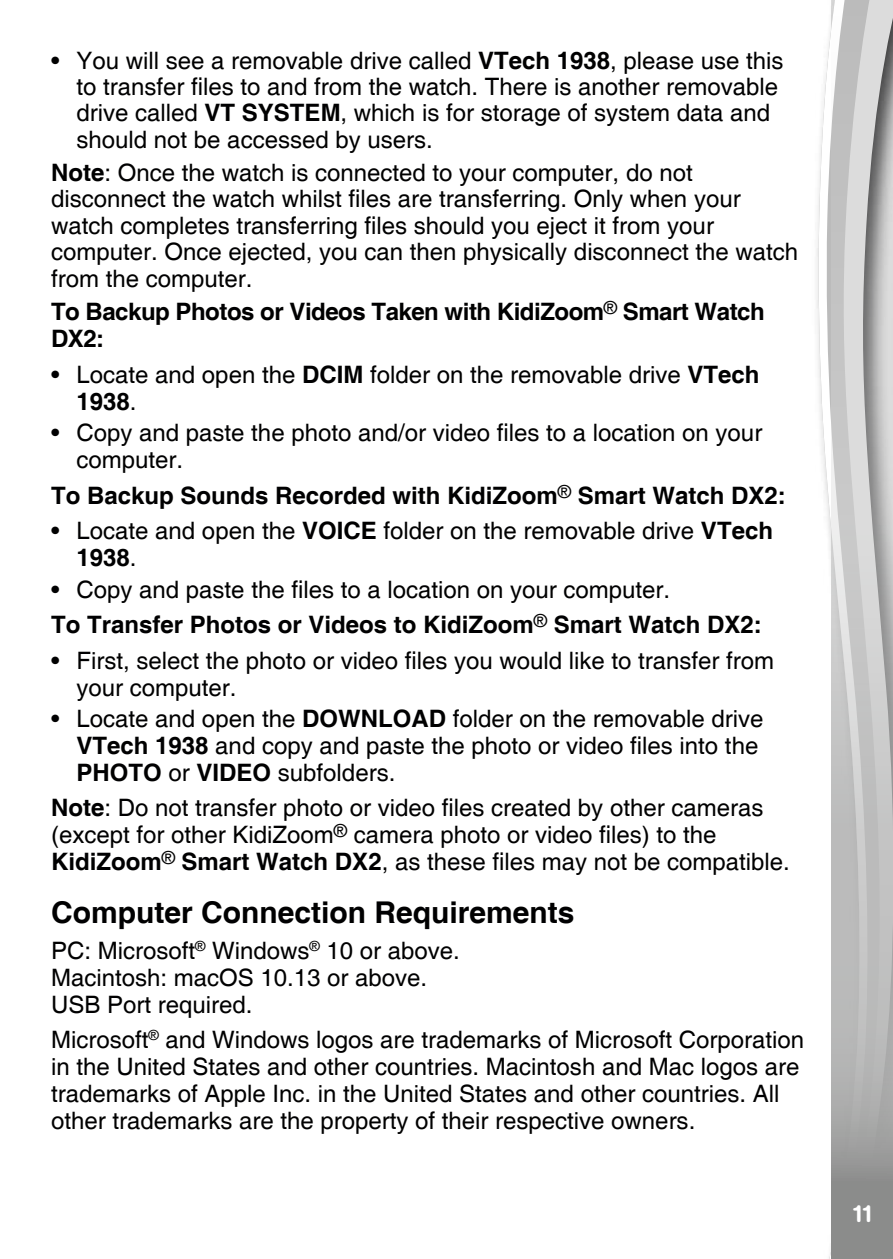
<style>
.page{position:relative;width:893px;height:1259px;background:#fff}
.page>*{position:absolute;margin:0;border:0;box-sizing:border-box;transform-origin:0 0}
.t1{font:700 30px "Helvetica";color:#000001}
.t2{font:24px/27px "Helvetica";color:#000001}
.t3{font:700 24px/35.4px "Helvetica";color:#000001}
.t4{font:700 24px/27px "Helvetica";letter-spacing:-.02em;color:#000001}
.t5{font:500 24px "AG Book Rounded";color:#fff}
.s1{font-weight:700}
.s2{font-weight:400}
</style>
<div class="page">
<svg style="left:818px;top:0;width:14px;height:1259px"></svg>
<svg style="left:832px;top:0;width:61px;height:1259px;background:#bcbcbc"></svg>
<p class="t2" style="left:77px;top:48px;width:709px;text-indent:-26px">• You will see a removable drive called <span class="s1">VTech 1938</span>, please use this to transfer files to and from the watch. There is another removable drive called <span class="s1">VT SYSTEM</span>, which is for storage of system data and should not be accessed by users.</p>
<p class="t2" style="left:51px;top:160px;width:749px"><span class="s1">Note</span>: Once the watch is connected to your computer, do not disconnect the watch whilst files are transferring. Only when your watch completes transferring files should you eject it from your computer. Once ejected, you can then physically disconnect the watch from the computer.</p>
<p class="t4" style="left:51px;top:300px;width:715px">To Backup Photos or Videos Taken with KidiZoom<sup>®</sup> Smart Watch<br>DX2:</p>
<p class="t2" style="left:77px;top:362px;width:685px;text-indent:-26px">• Locate and open the <span class="s1">DCIM</span> folder on the removable drive <span class="s1">VTech<br>1938</span>.</p>
<p class="t2" style="left:77px;top:420px;width:687px;text-indent:-26px">• Copy and paste the photo and/or video files to a location on your computer.</p>
<p class="t3" style="left:51px;top:479px;width:736px">To Backup Sounds Recorded with KidiZoom<sup>®</sup> Smart Watch DX2:</p>
<p class="t2" style="left:77px;top:518px;width:698px;text-indent:-26px">• Locate and open the <span class="s1">VOICE</span> folder on the removable drive <span class="s1">VTech<br>1938</span>.</p>
<p class="t3" style="left:51px;top:572px;width:712px"><span class="s2">• Copy and paste the files to a location on your computer.<br></span>To Transfer Photos or Videos to KidiZoom<sup>®</sup> Smart Watch DX2:</p>
<p class="t2" style="left:77px;top:647px;width:699px;text-indent:-26px">• First, select the photo or video files you would like to transfer from your computer.</p>
<p class="t2" style="left:77px;top:706px;width:688px;text-indent:-26px">• Locate and open the <span class="s1">DOWNLOAD</span> folder on the removable drive<br><span class="s1">VTech 1938</span> and copy and paste the photo or video files into the<br><span class="s1">PHOTO</span> or <span class="s1">VIDEO</span> subfolders.</p>
<p class="t2" style="left:51px;top:795px;width:740px"><span class="s1">Note</span>: Do not transfer photo or video files created by other cameras (except for other KidiZoom<sup>®</sup> camera photo or video files) to the<br><span class="s1">KidiZoom</span><sup>®</sup> <span class="s1">Smart Watch DX2</span>, as these files may not be compatible.</p>
<p class="t1" style="left:51px;top:894px;width:525px">Computer Connection Requirements</p>
<p class="t2" style="left:51px;top:938px;width:410px">PC: Microsoft<sup>®</sup> Windows<sup>®</sup> 10 or above.<br>Macintosh: macOS 10.13 or above.<br>USB Port required.</p>
<p class="t2" style="left:51px;top:1027px;width:755px">Microsoft<sup>®</sup> and Windows logos are trademarks of Microsoft Corporation in the United States and other countries. Macintosh and Mac logos are trademarks of Apple Inc. in the United States and other countries. All other trademarks are the property of their respective owners.</p>
<p class="t5" style="left:851px;top:1199px;width:24px">11</p>
</div>
